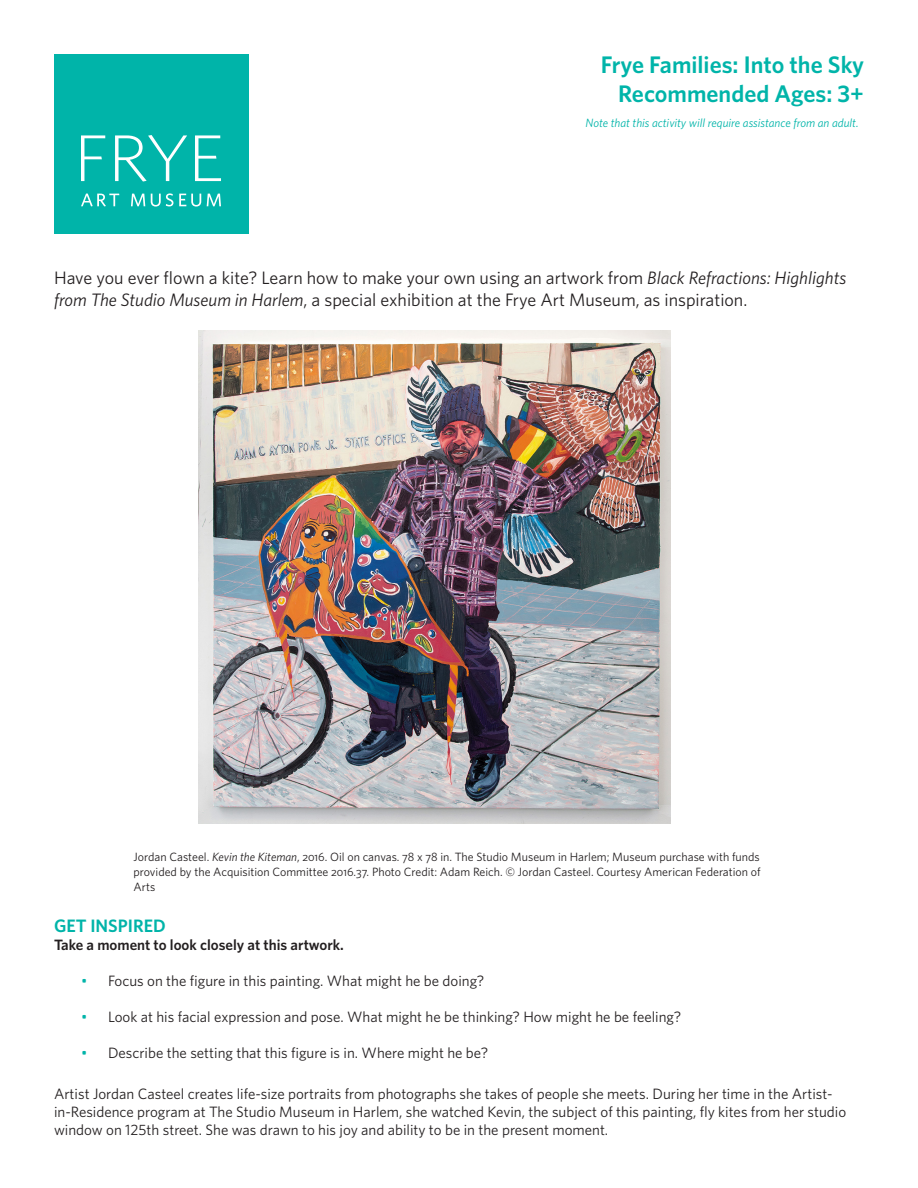
<style>
.page{position:relative;width:918px;height:1188px;background:#fff}
.page>*{position:absolute;margin:0;border:0;box-sizing:border-box;transform-origin:0 0}
.t1{font:600 24px "Whitney";color:#00b4a9}
.t2{font:18px/21.6px "Whitney";color:#231f20}
.t3{font:600 18px "Whitney";color:#00b4a9}
.t4{font:15px/18px "Whitney";color:#231f20}
.t5{font:600 15px "Whitney";color:#231f20}
.t6{font:12px/15px "Whitney";color:#231f20;text-align:justify}
.t7{font:italic 12px "Whitney";color:#00b4a9}
.s1{font-style:italic}
.s2{color:#00b4a9}
</style>
<div class="page">
<div style="left:54px;top:54px;width:194px;height:180px;background:#00b4a9"></div>
<svg style="left:81px;top:193px;width:140px;height:14px"></svg>
<svg style="left:81px;top:135px;width:24px;height:46px"></svg>
<svg style="left:195px;top:135px;width:26px;height:46px"></svg>
<svg style="left:115px;top:135px;width:72px;height:47px"></svg>
<img style="left:198px;top:330px;width:473px;height:494px">
<p class="t1" style="left:601px;top:49px;width:265px">Frye Families: Into the Sky</p>
<p class="t1" style="left:618px;top:78px;width:247px">Recommended Ages: 3+</p>
<p class="t7" style="left:585px;top:115px;width:275px">Note that this activity will require assistance from an adult.</p>
<p class="t2" style="left:54px;top:267px;width:794px">Have you ever flown a kite? Learn how to make your own using an artwork from <span class="s1">Black Refractions: Highlights from The Studio Museum in Harlem</span>, a special exhibition at the Frye Art Museum, as inspiration.</p>
<p class="t6" style="left:134px;top:849px;width:629px">Jordan Casteel. <span class="s1">Kevin the Kiteman</span>, 2016. Oil on canvas. 78 x 78 in. The Studio Museum in Harlem; Museum purchase with funds provided by the Acquisition Committee 2016.37. Photo Credit: Adam Reich. © Jordan Casteel. Courtesy American Federation of Arts</p>
<p class="t3" style="left:54px;top:914px;width:113px">GET INSPIRED</p>
<p class="t5" style="left:54px;top:935px;width:291px">Take a moment to look closely at this artwork.</p>
<p class="t4" style="left:81px;top:972px;width:405px"><span class="s2">•</span> Focus on the figure in this painting. What might he be doing?</p>
<p class="t4" style="left:81px;top:1008px;width:602px"><span class="s2">•</span> Look at his facial expression and pose. What might he be thinking? How might he be feeling?</p>
<p class="t4" style="left:81px;top:1044px;width:409px"><span class="s2">•</span> Describe the setting that this figure is in. Where might he be?</p>
<p class="t4" style="left:54px;top:1084px;width:794px">Artist Jordan Casteel creates life-size portraits from photographs she takes of people she meets. During her time in the Artist&shy;in-Residence program at The Studio Museum in Harlem, she watched Kevin, the subject of this painting, fly kites from her studio window on 125th street. She was drawn to his joy and ability to be in the present moment.</p>
</div>
